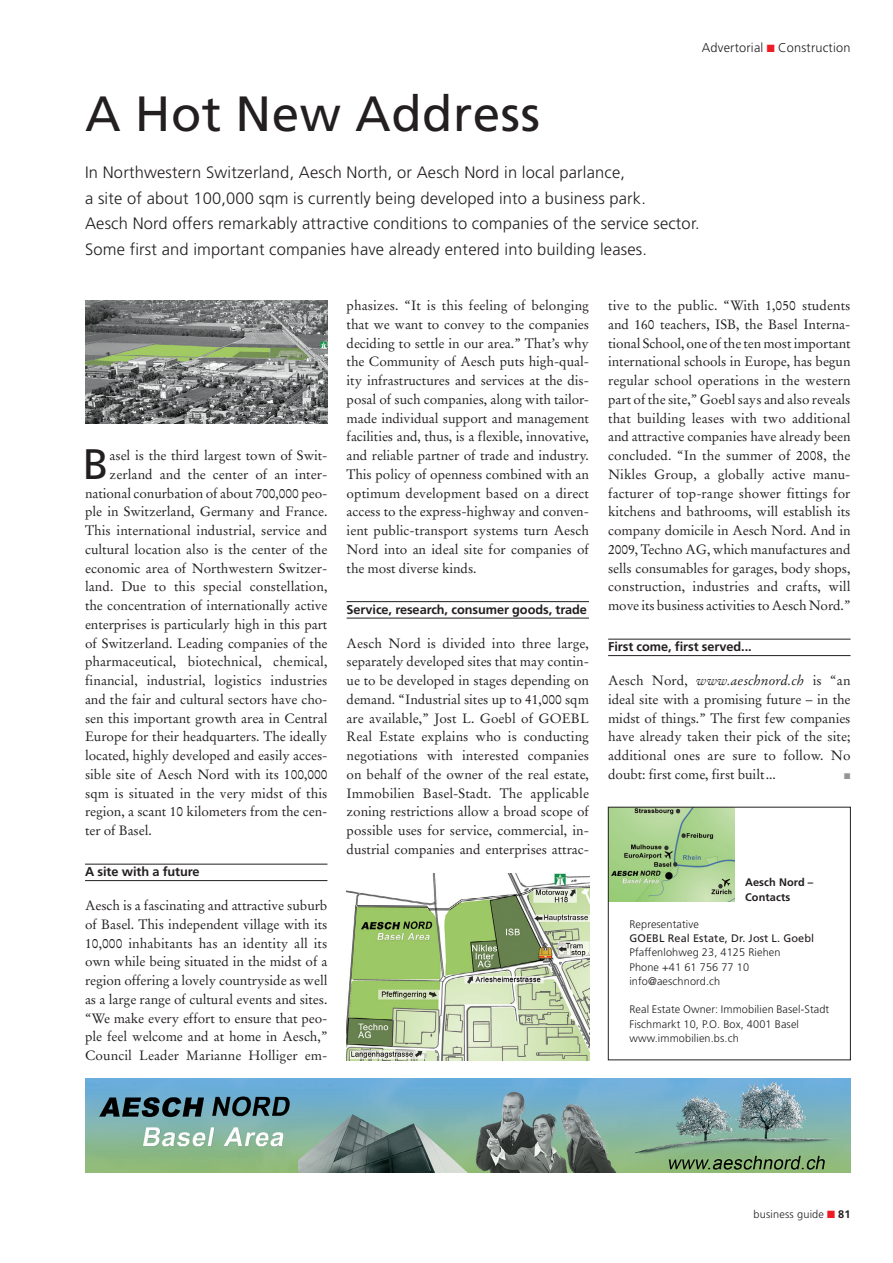
<style>
.page{position:relative;width:893px;height:1263px;background:#fff}
.page>*{position:absolute;margin:0;border:0;box-sizing:border-box;transform-origin:0 0}
.t1{font:49.5px "Frutiger";letter-spacing:.01em;color:#231f20}
.t2{font:42.6px "Frutiger";color:#231f20}
.t3{font:300 16.5px/25.5px "Frutiger";letter-spacing:.01em;color:#231f20}
.t4{font:13.5px/18.8px "Stempel Garamond";letter-spacing:-.005em;color:#231f20;text-align:justify}
.t5{font:700 12.75px "Frutiger";letter-spacing:-.005em;color:#231f20}
.t6{font:300 12.75px "Frutiger";letter-spacing:.015em;color:#231f20}
.t7{font:300 10.95px/14.2px "Frutiger";letter-spacing:.01em;color:#231f20}
.t8{font:10.95px "Frutiger";letter-spacing:.01em;color:#231f20}
.t9{font:700 10.95px/15px "Frutiger";letter-spacing:.01em;color:#231f20}
.t10{font:8.25px "Zapf Dingbats";color:#939598}
.s1{color:#ee1d23}
.s2{font-style:italic}
.s3{font-weight:700}
</style>
<div class="page">
<hr style="left:85px;top:864px;width:242px;height:1px;background:#231f20">
<hr style="left:85px;top:880px;width:242px;height:1px;background:#231f20">
<hr style="left:347px;top:601px;width:242px;height:1px;background:#231f20">
<hr style="left:347px;top:618px;width:242px;height:1px;background:#231f20">
<hr style="left:608px;top:639px;width:242px;height:1px;background:#231f20">
<hr style="left:608px;top:655px;width:242px;height:1px;background:#231f20">
<img style="left:85px;top:1079px;width:765px;height:94px">
<img style="left:85px;top:300px;width:242px;height:123px">
<img style="left:347px;top:874px;width:242px;height:186px">
<img style="left:610px;top:809px;width:124px;height:92px">
<div style="left:608px;top:807px;width:242px;height:253px;border:1px solid #231f20"></div>
<p class="t6" style="left:702px;top:43px;width:150px">Advertorial <span class="s1">■</span> Construction</p>
<h1 class="t1" style="left:85px;top:94px;width:456px">A Hot New Address</h1>
<p class="t3" style="left:85px;top:161px;width:616px">In Northwestern Switzerland, Aesch North, or Aesch Nord in local parlance,<br>a site of about 100,000 sqm is currently being developed into a business park.<br>Aesch Nord offers remarkably attractive conditions to companies of the service sector.<br>Some first and important companies have already entered into building leases.</p>
<h2 class="t2" style="left:83px;top:447px;width:28px">B</h2>
<p class="t4" style="left:110px;top:447px;width:219px">asel is the third largest town of Swit-</p>
<p class="t4" style="left:110px;top:466px;width:219px">zerland and the center of an inter-</p>
<p class="t4" style="left:85px;top:485px;width:244px">national conurbation of about 700,000 peo-</p>
<p class="t4" style="left:85px;top:503px;width:244px">ple in Switzerland, Germany and France.</p>
<p class="t4" style="left:85px;top:522px;width:244px">This international industrial, service and</p>
<p class="t4" style="left:85px;top:541px;width:244px">cultural location also is the center of the</p>
<p class="t4" style="left:85px;top:560px;width:244px">economic area of Northwestern Switzer-</p>
<p class="t4" style="left:85px;top:578px;width:244px">land. Due to this special constellation,</p>
<p class="t4" style="left:85px;top:597px;width:244px">the concentration of internationally active</p>
<p class="t4" style="left:85px;top:616px;width:244px">enterprises is particularly high in this part</p>
<p class="t4" style="left:85px;top:635px;width:244px">of Switzerland. Leading companies of the</p>
<p class="t4" style="left:85px;top:653px;width:244px">pharmaceutical, biotechnical, chemical,</p>
<p class="t4" style="left:85px;top:672px;width:244px">financial, industrial, logistics industries</p>
<p class="t4" style="left:85px;top:691px;width:244px">and the fair and cultural sectors have cho-</p>
<p class="t4" style="left:85px;top:710px;width:244px">sen this important growth area in Central</p>
<p class="t4" style="left:85px;top:728px;width:244px">Europe for their headquarters. The ideally</p>
<p class="t4" style="left:85px;top:747px;width:244px">located, highly developed and easily acces-</p>
<p class="t4" style="left:85px;top:766px;width:244px">sible site of Aesch Nord with its 100,000</p>
<p class="t4" style="left:85px;top:785px;width:244px">sqm is situated in the very midst of this</p>
<p class="t4" style="left:85px;top:803px;width:244px">region, a scant 10 kilometers from the cen-</p>
<p class="t4" style="left:85px;top:822px;width:68px">ter of Basel.</p>
<p class="t5" style="left:85px;top:867px;width:116px">A site with a future</p>
<p class="t4" style="left:85px;top:897px;width:244px">Aesch is a fascinating and attractive suburb of Basel. This independent village with its 10,000 inhabitants has an identity all its own while being situated in the midst of a region offering a lovely countryside as well as a large range of cultural events and sites. “We make every effort to ensure that peo&shy;ple feel welcome and at home in Aesch,” Council Leader Marianne Holliger em-</p>
<p class="t4" style="left:347px;top:297px;width:244px">phasizes. “It is this feeling of belonging that we want to convey to the companies deciding to settle in our area.” That’s why the Community of Aesch puts high-qual&shy;ity infrastructures and services at the dis&shy;posal of such companies, along with tailor&shy;made individual support and management facilities and, thus, is a flexible, innovative, and reliable partner of trade and industry.<br>This policy of openness combined with an optimum development based on a direct access to the express-highway and conven&shy;ient public-transport systems turn Aesch Nord into an ideal site for companies of the most diverse kinds.</p>
<p class="t5" style="left:347px;top:604px;width:242px">Service, research, consumer goods, trade</p>
<p class="t4" style="left:347px;top:635px;width:244px">Aesch Nord is divided into three large, separately developed sites that may contin&shy;ue to be developed in stages depending on demand. “Industrial sites up to 41,000 sqm are available,” Jost L. Goebl of GOEBL Real Estate explains who is conducting negotiations with interested companies on behalf of the owner of the real estate, Immobilien Basel-Stadt. The applicable zoning restrictions allow a broad scope of possible uses for service, commercial, in&shy;dustrial companies and enterprises attrac-</p>
<p class="t4" style="left:608px;top:297px;width:244px">tive to the public. “With 1,050 students and 160 teachers, ISB, the Basel Interna&shy;tional School, one of the ten most important international schools in Europe, has begun regular school operations in the western part of the site,” Goebl says and also reveals that building leases with two additional and attractive companies have already been concluded. “In the summer of 2008, the Nikles Group, a globally active manu&shy;facturer of top-range shower fittings for kitchens and bathrooms, will establish its company domicile in Aesch Nord. And in 2009, Techno AG, which manufactures and sells consumables for garages, body shops, construction, industries and crafts, will move its business activities to Aesch Nord.”</p>
<p class="t5" style="left:608px;top:642px;width:145px">First come, first served...</p>
<p class="t4" style="left:608px;top:672px;width:244px">Aesch Nord, <span class="s2">www.aeschnord.ch</span> is “an ideal site with a promising future – in the midst of things.” The first few companies have already taken their pick of the site; additional ones are sure to follow. No doubt: first come, first built...</p>
<p class="t10" style="left:844px;top:772px;width:8px">■</p>
<p class="t9" style="left:745px;top:876px;width:70px">Aesch Nord –<br>Contacts</p>
<p class="t7" style="left:629px;top:918px;width:71px">Representative</p>
<p class="t8" style="left:629px;top:934px;width:186px">GOEBL Real Estate, Dr. Jost L. Goebl</p>
<p class="t7" style="left:629px;top:946px;width:153px">Pfaffenlohweg 23, 4125 Riehen<br>Phone +41 61 756 77 10 info@aeschnord.ch</p>
<p class="t7" style="left:629px;top:1003px;width:201px">Real Estate Owner: Immobilien Basel-Stadt<br>Fischmarkt 10, P.O. Box, 4001 Basel www.immobilien.bs.ch</p>
<p class="t7" style="left:754px;top:1208px;width:98px">business guide <span class="s1">■</span> <span class="s3">81</span></p>
</div>
